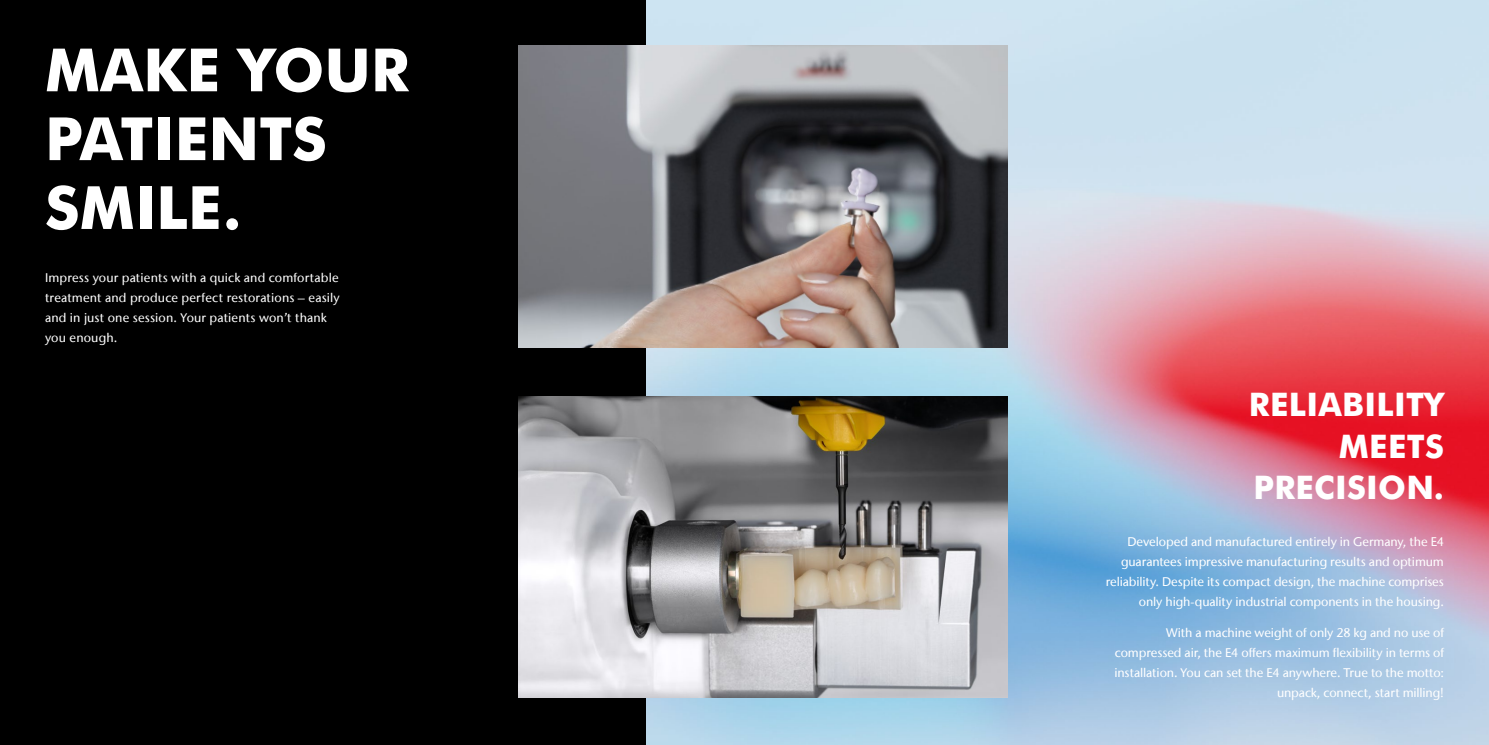
<style>
.page{position:relative;width:1489px;height:745px;background:#fff}
.page>*{position:absolute;margin:0;border:0;box-sizing:border-box;transform-origin:0 0}
.t1{font:800 59.62px/68.8px "Futura BT";color:#fff}
.t2{font:800 32.5px/41.2px "Futura BT";letter-spacing:.01em;color:#fff;text-align:right}
.t3{font:500 12.5px/20px "Stone Sans IIITC Com";letter-spacing:-.005em;color:#fff;text-align:right}
.t4{font:500 12.5px/20px "Stone Sans IIITC Com";letter-spacing:.015em;color:#fff}
</style>
<div class="page">
<img style="left:645px;top:0;width:843px;height:744px">
<div style="left:0;top:0;width:645px;height:744px;background:#000"></div>
<img style="left:518px;top:45px;width:489px;height:302px">
<img style="left:519px;top:396px;width:488px;height:300px">
<h1 class="t1" style="left:45px;top:32px;width:365px">MAKE YOUR<br>PATIENTS<br>SMILE.</h1>
<p class="t4" style="left:45px;top:267px;width:296px">Impress your patients with a quick and comfortable treatment and produce perfect restorations – easily and in just one session. Your patients won’t thank you enough.</p>
<h2 class="t2" style="left:1248px;top:382px;width:196px">RELIABILITY<br>MEETS<br>PRECISION.</h2>
<p class="t3" style="left:1105px;top:531px;width:340px">Developed and manufactured entirely in Germany, the E4 guarantees impressive manufacturing results and optimum reliability. Despite its compact design, the machine comprises only high-quality industrial components in the housing.</p>
<p class="t3" style="left:1114px;top:622px;width:331px">With a machine weight of only 28 kg and no use of compressed air, the E4 offers maximum flexibility in terms of installation. You can set the E4 anywhere. True to the motto: unpack, connect, start milling!</p>
</div>
